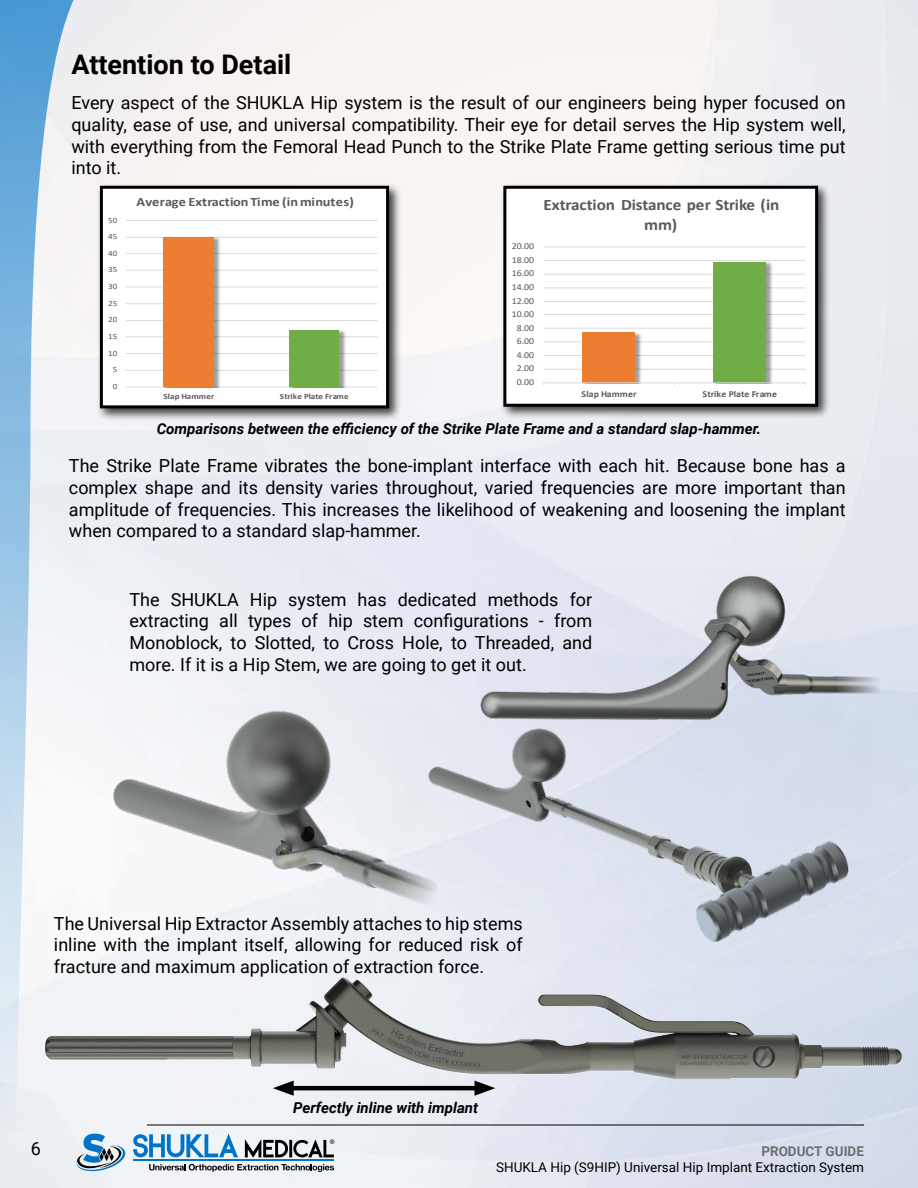
<style>
.page{position:relative;width:918px;height:1188px;background:#fff}
.page>*{position:absolute;margin:0;border:0;box-sizing:border-box;transform-origin:0 0}
.t1{font:700 27px "Roboto";color:#000}
.t2{font:18px/21.6px "Roboto";color:#000;text-align:justify}
.t3{font:700 15.9px/19.8px "Calibri";letter-spacing:-.015em;color:#595959;text-align:center;scale:1.08 1}
.t4{font:italic 700 15px "Roboto";color:#000}
.t5{font:13.5px "Roboto";color:#000}
.t6{font:700 13.5px "Roboto";color:#6d6e71}
.t7{font:700 12.75px "Calibri";color:#595959;scale:1.12 1}
.t8{font:9.15px "Calibri";letter-spacing:-.005em;color:#595959;scale:1.08 1}
.t9{font:700 9.15px "Calibri";letter-spacing:.005em;color:#595959;scale:1.08 1}
.t10{font:700 8.1px "Calibri";letter-spacing:.005em;color:#595959;scale:1.12 1}
.t11{font:8.1px "Calibri";letter-spacing:-.005em;color:#595959;scale:1.12 1}
</style>
<div class="page">
<img style="left:96px;top:0;width:822px;height:1188px">
<svg style="left:0;top:0;width:96px;height:1188px"></svg>
<div style="left:96px;top:183px;width:306px;height:238px;background:#000;opacity:.75"></div>
<div style="left:101px;top:187px;width:287px;height:220px;background:#fff"></div>
<hr style="left:126px;top:387px;width:251px;height:1px;background:#d9d9d9">
<hr style="left:126px;top:370px;width:251px;height:1px;background:#d9d9d9">
<hr style="left:126px;top:353px;width:251px;height:1px;background:#d9d9d9">
<hr style="left:126px;top:336px;width:251px;height:1px;background:#d9d9d9">
<hr style="left:126px;top:320px;width:251px;height:1px;background:#d9d9d9">
<hr style="left:126px;top:303px;width:251px;height:1px;background:#d9d9d9">
<hr style="left:126px;top:287px;width:251px;height:1px;background:#d9d9d9">
<hr style="left:126px;top:270px;width:251px;height:1px;background:#d9d9d9">
<hr style="left:126px;top:253px;width:251px;height:1px;background:#d9d9d9">
<hr style="left:126px;top:237px;width:251px;height:1px;background:#d9d9d9">
<hr style="left:126px;top:220px;width:251px;height:1px;background:#d9d9d9">
<img style="left:160px;top:236px;width:64px;height:151px">
<img style="left:286px;top:330px;width:62px;height:57px">
<div style="left:163px;top:237px;width:51px;height:150px;background:#ed7d31"></div>
<div style="left:289px;top:330px;width:50px;height:57px;background:#70ad47"></div>
<div style="left:100px;top:186px;width:289px;height:222px;border:3px solid #000"></div>
<div style="left:500px;top:183px;width:331px;height:237px;background:#000;opacity:.75"></div>
<div style="left:505px;top:187px;width:312px;height:218px;background:#fff"></div>
<hr style="left:544px;top:369px;width:262px;height:1px;background:#d9d9d9">
<hr style="left:544px;top:355px;width:262px;height:1px;background:#d9d9d9">
<hr style="left:544px;top:341px;width:262px;height:1px;background:#d9d9d9">
<hr style="left:544px;top:328px;width:262px;height:1px;background:#d9d9d9">
<hr style="left:544px;top:314px;width:262px;height:1px;background:#d9d9d9">
<hr style="left:544px;top:301px;width:262px;height:1px;background:#d9d9d9">
<hr style="left:544px;top:288px;width:262px;height:1px;background:#d9d9d9">
<hr style="left:544px;top:274px;width:262px;height:1px;background:#d9d9d9">
<hr style="left:544px;top:260px;width:262px;height:1px;background:#d9d9d9">
<hr style="left:544px;top:246px;width:262px;height:1px;background:#d9d9d9">
<img style="left:579px;top:332px;width:66px;height:50px">
<img style="left:710px;top:261px;width:66px;height:121px">
<div style="left:583px;top:332px;width:52px;height:50px;background:#ed7d31"></div>
<div style="left:714px;top:262px;width:52px;height:120px;background:#70ad47"></div>
<hr style="left:544px;top:382px;width:262px;height:1px;background:#d9d9d9">
<div style="left:503px;top:186px;width:315px;height:221px;border:3px solid #000"></div>
<img style="left:24px;top:948px;width:894px;height:161px">
<img style="left:108px;top:705px;width:330px;height:211px">
<img style="left:474px;top:568px;width:417px;height:161px">
<img style="left:389px;top:716px;width:483px;height:249px">
<svg style="left:149px;top:1164px;width:185px;height:8px"></svg>
<svg style="left:245px;top:1139px;width:89px;height:19px"></svg>
<svg style="left:133px;top:1134px;width:105px;height:23px"></svg>
<hr style="left:133px;top:1160px;width:201px;height:1px;background:#0074c8">
<svg style="left:76px;top:1134px;width:50px;height:38px"></svg>
<hr style="left:147px;top:1125px;width:717px;height:1px;background:#000">
<h1 class="t1" style="left:71px;top:46px;width:222px">Attention to Detail</h1>
<p class="t2" style="left:71px;top:91px;width:776px">Every aspect of the SHUKLA Hip system is the result of our engineers being hyper focused on quality, ease of use, and universal compatibility. Their eye for detail serves the Hip system well, with everything from the Femoral Head Punch to the Strike Plate Frame getting serious time put into it.</p>
<p class="t11" style="left:108px;top:214px;width:10px">50</p>
<p class="t11" style="left:108px;top:231px;width:10px">45</p>
<p class="t7" style="left:136px;top:193px;width:196px">Average Extraction Time (in minutes)</p>
<p class="t3" style="left:544px;top:195px;width:220px">Extraction Distance per Strike (in mm)</p>
<p class="t11" style="left:108px;top:247px;width:10px">40</p>
<p class="t8" style="left:512px;top:240px;width:22px">20.00</p>
<p class="t8" style="left:512px;top:254px;width:22px">18.00</p>
<p class="t11" style="left:108px;top:264px;width:10px">35</p>
<p class="t8" style="left:512px;top:267px;width:22px">16.00</p>
<p class="t11" style="left:108px;top:281px;width:10px">30</p>
<p class="t8" style="left:512px;top:281px;width:22px">14.00</p>
<p class="t11" style="left:108px;top:297px;width:10px">25</p>
<p class="t8" style="left:512px;top:294px;width:22px">12.00</p>
<p class="t11" style="left:108px;top:314px;width:10px">20</p>
<p class="t8" style="left:512px;top:308px;width:22px">10.00</p>
<p class="t8" style="left:517px;top:321px;width:17px">8.00</p>
<p class="t11" style="left:108px;top:331px;width:10px">15</p>
<p class="t8" style="left:517px;top:335px;width:17px">6.00</p>
<p class="t11" style="left:108px;top:347px;width:10px">10</p>
<p class="t8" style="left:517px;top:348px;width:17px">4.00</p>
<p class="t11" style="left:113px;top:364px;width:6px">5</p>
<p class="t8" style="left:517px;top:362px;width:17px">2.00</p>
<p class="t11" style="left:113px;top:381px;width:6px">0</p>
<p class="t10" style="left:163px;top:391px;width:47px">Slap Hammer</p>
<p class="t10" style="left:280px;top:391px;width:63px">Strike Plate Frame</p>
<p class="t8" style="left:517px;top:375px;width:17px">0.00</p>
<p class="t9" style="left:582px;top:387px;width:52px">Slap Hammer</p>
<p class="t9" style="left:703px;top:387px;width:70px">Strike Plate Frame</p>
<p class="t4" style="left:157px;top:418px;width:606px">Comparisons between the efficiency of the Strike Plate Frame and a standard slap-hammer.</p>
<p class="t2" style="left:69px;top:454px;width:778px">The Strike Plate Frame vibrates the bone-implant interface with each hit. Because bone has a complex shape and its density varies throughout, varied frequencies are more important than amplitude of frequencies. This increases the likelihood of weakening and loosening the implant when compared to a standard slap-hammer.</p>
<p class="t2" style="left:129px;top:588px;width:464px">The SHUKLA Hip system has dedicated methods for extracting all types of hip stem configurations - from Monoblock, to Slotted, to Cross Hole, to Threaded, and more. If it is a Hip Stem, we are going to get it out.</p>
<p class="t2" style="left:54px;top:912px;width:470px">The Universal Hip Extractor Assembly attaches to hip stems inline with the implant itself, allowing for reduced risk of fracture and maximum application of extraction force.</p>
<p class="t2" style="left:31px;top:1138px;width:12px">6</p>
<p class="t4" style="left:293px;top:1097px;width:186px">Perfectly inline with implant</p>
<p class="t6" style="left:761px;top:1142px;width:104px">PRODUCT GUIDE</p>
<p class="t5" style="left:496px;top:1158px;width:369px">SHUKLA Hip (S9HIP) Universal Hip Implant Extraction System</p>
</div>
